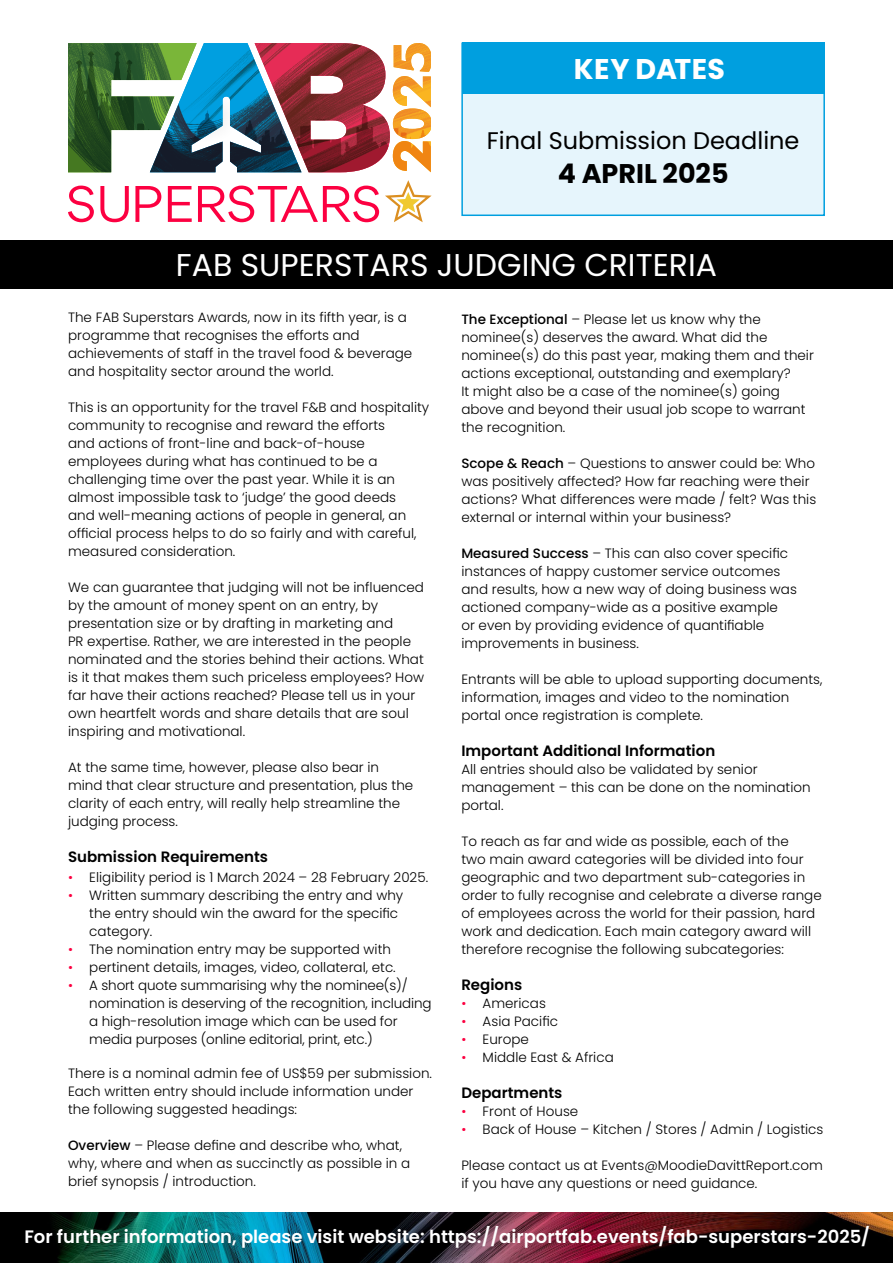
<style>
.page{position:relative;width:893px;height:1263px;background:#fff}
.page>*{position:absolute;margin:0;border:0;box-sizing:border-box;transform-origin:0 0}
.t1{font:31.5px "Poppins";color:#fff}
.t2{font:700 28.5px "Poppins";letter-spacing:.01em;color:#fff}
.t3{font:700 27px "Poppins";color:#000}
.t4{font:24px "Poppins";color:#000}
.t5{font:600 18px "Poppins";color:#fff}
.t6{font:600 15px "Poppins";color:#000}
.t7{font:300 13.5px/18px "Poppins";color:#000}
.s1{color:#fc0041}
.s2{font-weight:500}
</style>
<div class="page">
<div style="left:0;top:240px;width:893px;height:48px;background:#000"></div>
<svg style="left:68px;top:43px;width:363px;height:129px"></svg>
<div style="left:461px;top:43px;width:364px;height:173px;background:#e6f5fc;border:2px solid #009fdf"></div>
<svg style="left:68px;top:186px;width:311px;height:36px"></svg>
<svg style="left:385px;top:180px;width:47px;height:42px"></svg>
<img style="left:0;top:1212px;width:893px;height:51px">
<div style="left:462px;top:43px;width:362px;height:51px;background:#009fdf"></div>
<h2 class="t2" style="left:574px;top:53px;width:153px">KEY DATES</h2>
<h3 class="t4" style="left:487px;top:126px;width:314px">Final Submission Deadline</h3>
<h3 class="t3" style="left:558px;top:158px;width:172px">4 APRIL 2025</h3>
<h1 class="t1" style="left:176px;top:247px;width:543px">FAB SUPERSTARS JUDGING CRITERIA</h1>
<p class="t7" style="left:68px;top:309px;width:346px">The FAB Superstars Awards, now in its fifth year, is a programme that recognises the efforts and achievements of staff in the travel food &amp; beverage and hospitality sector around the world.</p>
<p class="t7" style="left:68px;top:399px;width:363px">This is an opportunity for the travel F&amp;B and hospitality community to recognise and reward the efforts<br>and actions of front-line and back-of-house employees during what has continued to be a challenging time over the past year. While it is an almost impossible task to ‘judge’ the good deeds<br>and well-meaning actions of people in general, an official process helps to do so fairly and with careful, measured consideration.</p>
<p class="t7" style="left:68px;top:579px;width:358px">We can guarantee that judging will not be influenced by the amount of money spent on an entry, by presentation size or by drafting in marketing and<br>PR expertise. Rather, we are interested in the people nominated and the stories behind their actions. What is it that makes them such priceless employees? How far have their actions reached? Please tell us in your own heartfelt words and share details that are soul inspiring and motivational.</p>
<p class="t7" style="left:68px;top:758px;width:347px">At the same time, however, please also bear in mind that clear structure and presentation, plus the clarity of each entry, will really help streamline the judging process.</p>
<p class="t6" style="left:68px;top:848px;width:202px">Submission Requirements</p>
<p class="t7" style="left:68px;top:868px;width:362px"><span class="s1">•</span> Eligibility period is 1 March 2024 – 28 February 2025.</p>
<p class="t7" style="left:89px;top:886px;width:315px;text-indent:-21px"><span class="s1">•</span> Written summary describing the entry and why the entry should win the award for the specific category.</p>
<p class="t7" style="left:68px;top:940px;width:325px"><span class="s1">•</span> The nomination entry may be supported with</p>
<p class="t7" style="left:68px;top:958px;width:329px"><span class="s1">•</span> pertinent details, images, video, collateral, etc.</p>
<p class="t7" style="left:89px;top:976px;width:344px;text-indent:-21px"><span class="s1">•</span> A short quote summarising why the nominee(s)/ nomination is deserving of the recognition, including a high-resolution image which can be used for media purposes (online editorial, print, etc.)</p>
<p class="t7" style="left:68px;top:1065px;width:365px">There is a nominal admin fee of US$59 per submission.<br>Each written entry should include information under the following suggested headings:</p>
<p class="t7" style="left:68px;top:1137px;width:344px"><span class="s2">Overview</span> – Please define and describe who, what, why, where and when as succinctly as possible in a brief synopsis / introduction.</p>
<p class="t7" style="left:461px;top:310px;width:354px"><span class="s2">The Exceptional</span> – Please let us know why the nominee(s) deserves the award. What did the nominee(s) do this past year, making them and their actions exceptional, outstanding and exemplary?<br>It might also be a case of the nominee(s) going above and beyond their usual job scope to warrant the recognition.</p>
<p class="t7" style="left:461px;top:454px;width:356px"><span class="s2">Scope &amp; Reach</span> – Questions to answer could be: Who was positively affected? How far reaching were their actions? What differences were made / felt? Was this external or internal within your business?</p>
<p class="t7" style="left:461px;top:544px;width:337px"><span class="s2">Measured Success</span> – This can also cover specific instances of happy customer service outcomes and results, how a new way of doing business was actioned company-wide as a positive example<br>or even by providing evidence of quantifiable improvements in business.</p>
<p class="t7" style="left:461px;top:670px;width:363px">Entrants will be able to upload supporting documents, information, images and video to the nomination portal once registration is complete.</p>
<p class="t6" style="left:461px;top:742px;width:255px">Important Additional Information</p>
<p class="t7" style="left:461px;top:760px;width:351px">All entries should also be validated by senior management – this can be done on the nomination portal.</p>
<p class="t7" style="left:461px;top:832px;width:362px">To reach as far and wide as possible, each of the<br>two main award categories will be divided into four geographic and two department sub-categories in order to fully recognise and celebrate a diverse range of employees across the world for their passion, hard work and dedication. Each main category award will therefore recognise the following subcategories:</p>
<p class="t6" style="left:461px;top:976px;width:62px">Regions</p>
<p class="t7" style="left:461px;top:994px;width:86px"><span class="s1">•</span> Americas</p>
<p class="t7" style="left:461px;top:1012px;width:98px"><span class="s1">•</span> Asia Pacific</p>
<p class="t7" style="left:461px;top:1030px;width:69px"><span class="s1">•</span> Europe</p>
<p class="t7" style="left:461px;top:1048px;width:154px"><span class="s1">•</span> Middle East &amp; Africa</p>
<p class="t6" style="left:461px;top:1084px;width:103px">Departments</p>
<p class="t7" style="left:461px;top:1102px;width:118px"><span class="s1">•</span> Front of House</p>
<p class="t7" style="left:461px;top:1120px;width:364px"><span class="s1">•</span> Back of House – Kitchen / Stores / Admin / Logistics</p>
<p class="t7" style="left:461px;top:1156px;width:363px">Please contact us at Events@MoodieDavittReport.com if you have any questions or need guidance.</p>
<h3 class="t5" style="left:24px;top:1226px;width:847px">For further information, please visit website: https://airportfab.events/fab-superstars-2025/</h3>
</div>
